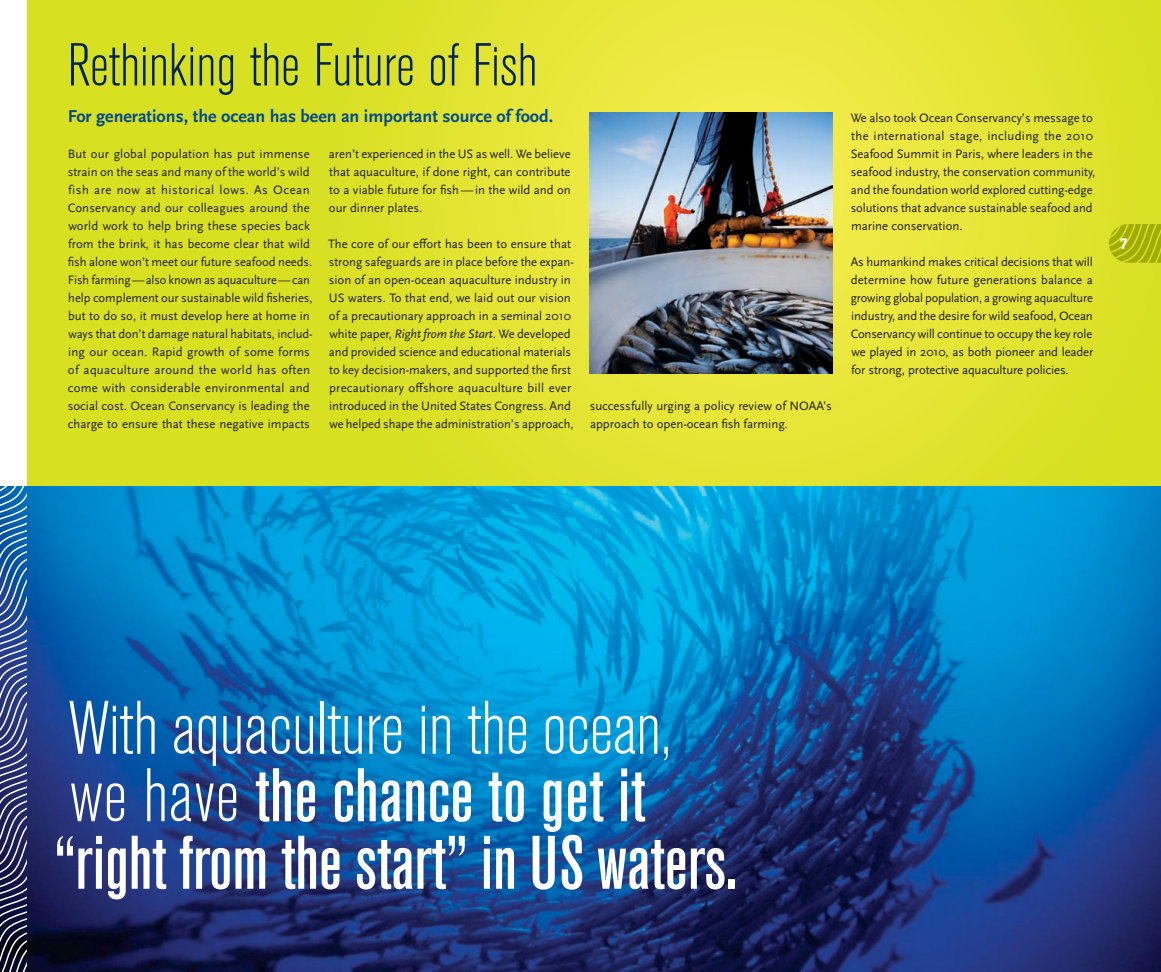
<style>
.page{position:relative;width:1161px;height:972px;background:#fff}
.page>*{position:absolute;margin:0;border:0;box-sizing:border-box;transform-origin:0 0}
.t1{font:500 condensed 75px/67.5px "Akzidenz Grotesk BE";color:#fff}
.t2{font:300 condensed 60px "Akzidenz Grotesk BE";color:#002354}
.t3{font:700 18px "Scala Sans OT";color:#004b8e}
.t4{font:800 condensed 15px "Akzidenz Grotesk BE";color:#fff}
.t5{font:12.75px/18px "Scala Sans OT";color:#231f20}
.s1{font-style:italic}
.s2{font-weight:300}
</style>
<div class="page">
<img style="left:28px;top:486px;width:1133px;height:486px">
<svg style="left:27px;top:0;width:1134px;height:486px;background:#dfe22d"></svg>
<svg style="left:1109px;top:224px;width:52px;height:39px;background:#b0bb0e"></svg>
<svg style="left:0;top:486px;width:28px;height:486px;background:#465d90"></svg>
<img style="left:590px;top:113px;width:242px;height:261px">
<h2 class="t2" style="left:68px;top:33px;width:471px">Rethinking the Future of Fish</h2>
<h3 class="t3" style="left:68px;top:106px;width:487px">For generations, the ocean has been an important source of food.</h3>
<p class="t5" style="left:68px;top:145px;width:246px">But our global population has put immense strain on the seas and many of the world’s wild fish are now at historical lows. As Ocean Conservancy and our colleagues around the world work to help bring these species back from the brink, it has become clear that wild fish alone won’t meet our future seafood needs.<br>Fish farming—also known as aquaculture—can help complement our sustainable wild fisheries, but to do so, it must develop here at home in ways that don’t damage natural habitats, includ&shy;ing our ocean. Rapid growth of some forms of aquaculture around the world has often come with considerable environmental and social cost. Ocean Conservancy is leading the charge to ensure that these negative impacts</p>
<p class="t5" style="left:329px;top:145px;width:243px;text-align:justify">aren’t experienced in the US as well. We believe that aquaculture, if done right, can contribute to a viable future for fish—in the wild and on our dinner plates.</p>
<p class="t5" style="left:328px;top:235px;width:247px">The core of our effort has been to ensure that strong safeguards are in place before the expan&shy;sion of an open-ocean aquaculture industry in US waters. To that end, we laid out our vision of a precautionary approach in a seminal 2010 white paper, <span class="s1">Right from the Start</span>. We developed and provided science and educational materials to key decision-makers, and supported the first precautionary offshore aquaculture bill ever introduced in the United States Congress. And we helped shape the administration’s approach,</p>
<p class="t5" style="left:590px;top:397px;width:244px">successfully urging a policy review of NOAA’s approach to open-ocean fish farming.</p>
<p class="t5" style="left:851px;top:109px;width:246px">We also took Ocean Conservancy’s message to the international stage, including the 2010<br>Seafood Summit in Paris, where leaders in the seafood industry, the conservation community, and the foundation world explored cutting-edge solutions that advance sustainable seafood and marine conservation.</p>
<p class="t5" style="left:851px;top:253px;width:244px;text-align:justify">As humankind makes critical decisions that will determine how future generations balance a growing global population, a growing aquaculture industry, and the desire for wild seafood, Ocean Conservancy will continue to occupy the key role we played in 2010, as both pioneer and leader for strong, protective aquaculture policies.</p>
<p class="t4" style="left:1120px;top:235px;width:9px">7</p>
<h1 class="t1" style="left:54px;top:696px;width:685px"><span class="s2">With aquaculture in the ocean,<br>we have</span> the chance to get it “right from the start” in US waters.</h1>
</div>
